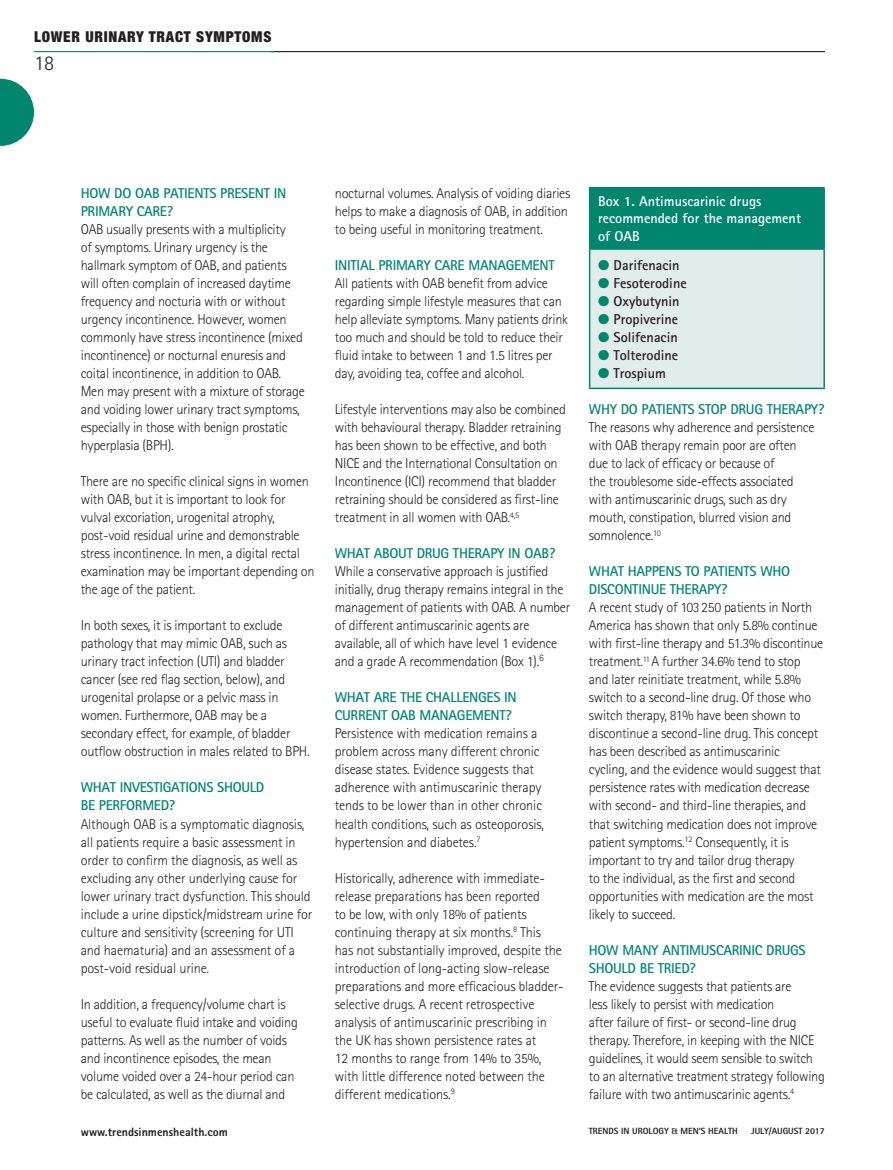
<style>
.page{position:relative;width:893px;height:1170px;background:#fff}
.page>*{position:absolute;margin:0;border:0;box-sizing:border-box;transform-origin:0 0}
.t1{font:300 21px "Rotis Sans Serif Std";color:#231f20}
.t2{font:900 condensed 15px "Helvetica Neue LT Std";letter-spacing:.05em;color:#231f20}
.Body_copy{font:300 14.25px/18px "Rotis Sans Serif Std";letter-spacing:-.02em;color:#231f20}
.Heads_in_Text_1{font:700 14.25px/18px "Rotis Sans Serif Std";letter-spacing:-.02em;color:#00856f}
.Box_text{font:700 14.25px "Rotis Sans Serif Std";color:#231f20}
.Box_heading{font:700 14.25px/17.1px "Rotis Sans Serif Std";color:#fff}
.t3{font:800 12px "Rotis Sans Serif Std";color:#231f20}
.t4{font:800 9px "Rotis Sans Serif Std";color:#231f20}
.s1{color:#00856f}
</style>
<div class="page">
<hr style="left:271px;top:51px;width:554px;height:1px;background:#231f20">
<hr style="left:34px;top:51px;width:240px;height:1px;background:#00856f">
<svg style="left:0;top:79px;width:34px;height:67px"></svg>
<div style="left:590px;top:188px;width:234px;height:61px;background:#00856f"></div>
<div style="left:590px;top:249px;width:234px;height:139px;background:#e2ecea"></div>
<hr style="left:589px;top:189px;width:1px;height:59px;background:#00856f">
<hr style="left:589px;top:187px;width:236px;height:2px;background:#00856f">
<hr style="left:823px;top:189px;width:2px;height:59px;background:#00856f">
<hr style="left:589px;top:250px;width:1px;height:137px;background:#00856f">
<hr style="left:589px;top:248px;width:236px;height:2px;background:#00856f">
<hr style="left:823px;top:250px;width:2px;height:137px;background:#00856f">
<hr style="left:589px;top:387px;width:236px;height:2px;background:#00856f">
<p class="t2" style="left:34px;top:28px;width:239px">LOWER URINARY TRACT SYMPTOMS</p>
<p class="t1" style="left:34px;top:51px;width:22px">18</p>
<p class="Heads_in_Text_1" style="left:81px;top:184px;width:207px">HOW DO OAB PATIENTS PRESENT IN<br>PRIMARY CARE?</p>
<p class="Body_copy" style="left:81px;top:220px;width:225px">OAB usually presents with a multiplicity<br>of symptoms. Urinary urgency is the hallmark symptom of OAB, and patients will often complain of increased daytime frequency and nocturia with or without urgency incontinence. However, women commonly have stress incontinence (mixed incontinence) or nocturnal enuresis and coital incontinence, in addition to OAB.<br>Men may present with a mixture of storage and voiding lower urinary tract symptoms, especially in those with benign prostatic hyperplasia (BPH).</p>
<p class="Body_copy" style="left:81px;top:472px;width:235px">There are no specific clinical signs in women with OAB, but it is important to look for vulval excoriation, urogenital atrophy, post-void residual urine and demonstrable stress incontinence. In men, a digital rectal examination may be important depending on the age of the patient.</p>
<p class="Body_copy" style="left:81px;top:616px;width:230px">In both sexes, it is important to exclude pathology that may mimic OAB, such as urinary tract infection (UTI) and bladder cancer (see red flag section, below), and urogenital prolapse or a pelvic mass in women. Furthermore, OAB may be a secondary effect, for example, of bladder outflow obstruction in males related to BPH.</p>
<p class="Heads_in_Text_1" style="left:81px;top:778px;width:185px">WHAT INVESTIGATIONS SHOULD<br>BE PERFORMED?</p>
<p class="Body_copy" style="left:81px;top:814px;width:233px">Although OAB is a symptomatic diagnosis, all patients require a basic assessment in order to confirm the diagnosis, as well as excluding any other underlying cause for lower urinary tract dysfunction. This should include a urine dipstick/midstream urine for culture and sensitivity (screening for UTI and haematuria) and an assessment of a post-void residual urine.</p>
<p class="Body_copy" style="left:81px;top:994px;width:219px">In addition, a frequency/volume chart is useful to evaluate fluid intake and voiding patterns. As well as the number of voids and incontinence episodes, the mean volume voided over a 24-hour period can be calculated, as well as the diurnal and</p>
<p class="Body_copy" style="left:335px;top:184px;width:237px">nocturnal volumes. Analysis of voiding diaries helps to make a diagnosis of OAB, in addition to being useful in monitoring treatment.</p>
<p class="Heads_in_Text_1" style="left:335px;top:256px;width:221px">INITIAL PRIMARY CARE MANAGEMENT</p>
<p class="Body_copy" style="left:335px;top:274px;width:235px">All patients with OAB benefit from advice regarding simple lifestyle measures that can help alleviate symptoms. Many patients drink too much and should be told to reduce their fluid intake to between 1 and 1.5 litres per day, avoiding tea, coffee and alcohol.</p>
<p class="Body_copy" style="left:335px;top:400px;width:233px">Lifestyle interventions may also be combined with behavioural therapy. Bladder retraining has been shown to be effective, and both NICE and the International Consultation on Incontinence (ICI) recommend that bladder retraining should be considered as first-line treatment in all women with OAB.<sup>4,5</sup></p>
<p class="Heads_in_Text_1" style="left:335px;top:544px;width:222px">WHAT ABOUT DRUG THERAPY IN OAB?</p>
<p class="Body_copy" style="left:335px;top:562px;width:237px">While a conservative approach is justified initially, drug therapy remains integral in the management of patients with OAB. A number of different antimuscarinic agents are available, all of which have level 1 evidence and a grade A recommendation (Box 1).<sup>6</sup></p>
<p class="Heads_in_Text_1" style="left:335px;top:688px;width:184px">WHAT ARE THE CHALLENGES IN<br>CURRENT OAB MANAGEMENT?</p>
<p class="Body_copy" style="left:335px;top:724px;width:211px">Persistence with medication remains a problem across many different chronic disease states. Evidence suggests that adherence with antimuscarinic therapy tends to be lower than in other chronic health conditions, such as osteoporosis, hypertension and diabetes.<sup>7</sup></p>
<p class="Body_copy" style="left:335px;top:868px;width:230px">Historically, adherence with immediate&shy;release preparations has been reported<br>to be low, with only 18% of patients continuing therapy at six months.<sup>8</sup> This<br>has not substantially improved, despite the introduction of long-acting slow-release preparations and more efficacious bladder&shy;selective drugs. A recent retrospective analysis of antimuscarinic prescribing in the UK has shown persistence rates at<br>12 months to range from 14% to 35%, with little difference noted between the different medications.<sup>9</sup></p>
<p class="Box_heading" style="left:598px;top:193px;width:204px">Box 1. Antimuscarinic drugs recommended for the management of OAB</p>
<p class="Box_text" style="left:598px;top:256px;width:83px"><span class="s1">●</span> Darifenacin</p>
<p class="Box_text" style="left:598px;top:274px;width:90px"><span class="s1">●</span> Fesoterodine</p>
<p class="Box_text" style="left:598px;top:292px;width:83px"><span class="s1">●</span> Oxybutynin</p>
<p class="Box_text" style="left:598px;top:310px;width:82px"><span class="s1">●</span> Propiverine</p>
<p class="Box_text" style="left:598px;top:328px;width:81px"><span class="s1">●</span> Solifenacin</p>
<p class="Box_text" style="left:598px;top:346px;width:82px"><span class="s1">●</span> Tolterodine</p>
<p class="Box_text" style="left:598px;top:364px;width:69px"><span class="s1">●</span> Trospium</p>
<p class="Heads_in_Text_1" style="left:589px;top:400px;width:237px">WHY DO PATIENTS STOP DRUG THERAPY?</p>
<p class="Body_copy" style="left:589px;top:418px;width:227px">The reasons why adherence and persistence with OAB therapy remain poor are often due to lack of efficacy or because of<br>the troublesome side-effects associated with antimuscarinic drugs, such as dry mouth, constipation, blurred vision and somnolence.<sup>10</sup></p>
<p class="Heads_in_Text_1" style="left:589px;top:562px;width:203px">WHAT HAPPENS TO PATIENTS WHO<br>DISCONTINUE THERAPY?</p>
<p class="Body_copy" style="left:589px;top:598px;width:236px">A recent study of 103250 patients in North America has shown that only 5.8% continue with first-line therapy and 51.3% discontinue treatment.<sup>11</sup> A further 34.6% tend to stop and later reinitiate treatment, while 5.8% switch to a second-line drug. Of those who switch therapy, 81% have been shown to discontinue a second-line drug. This concept has been described as antimuscarinic<br>cycling, and the evidence would suggest that persistence rates with medication decrease with second- and third-line therapies, and that switching medication does not improve patient symptoms.<sup>12</sup> Consequently, it is important to try and tailor drug therapy<br>to the individual, as the first and second opportunities with medication are the most likely to succeed.</p>
<p class="Heads_in_Text_1" style="left:589px;top:940px;width:218px">HOW MANY ANTIMUSCARINIC DRUGS<br>SHOULD BE TRIED?</p>
<p class="Body_copy" style="left:589px;top:976px;width:238px">The evidence suggests that patients are<br>less likely to persist with medication<br>after failure of first- or second-line drug therapy. Therefore, in keeping with the NICE guidelines, it would seem sensible to switch to an alternative treatment strategy following failure with two antimuscarinic agents.<sup>4</sup></p>
<p class="t3" style="left:81px;top:1123px;width:149px">www.trendsinmenshealth.com</p>
<p class="t4" style="left:589px;top:1124px;width:151px">TRENDS IN UROLOGY &amp; MEN’S HEALTH</p>
<p class="t4" style="left:751px;top:1124px;width:75px">JULY/AUGUST 2017</p>
</div>
